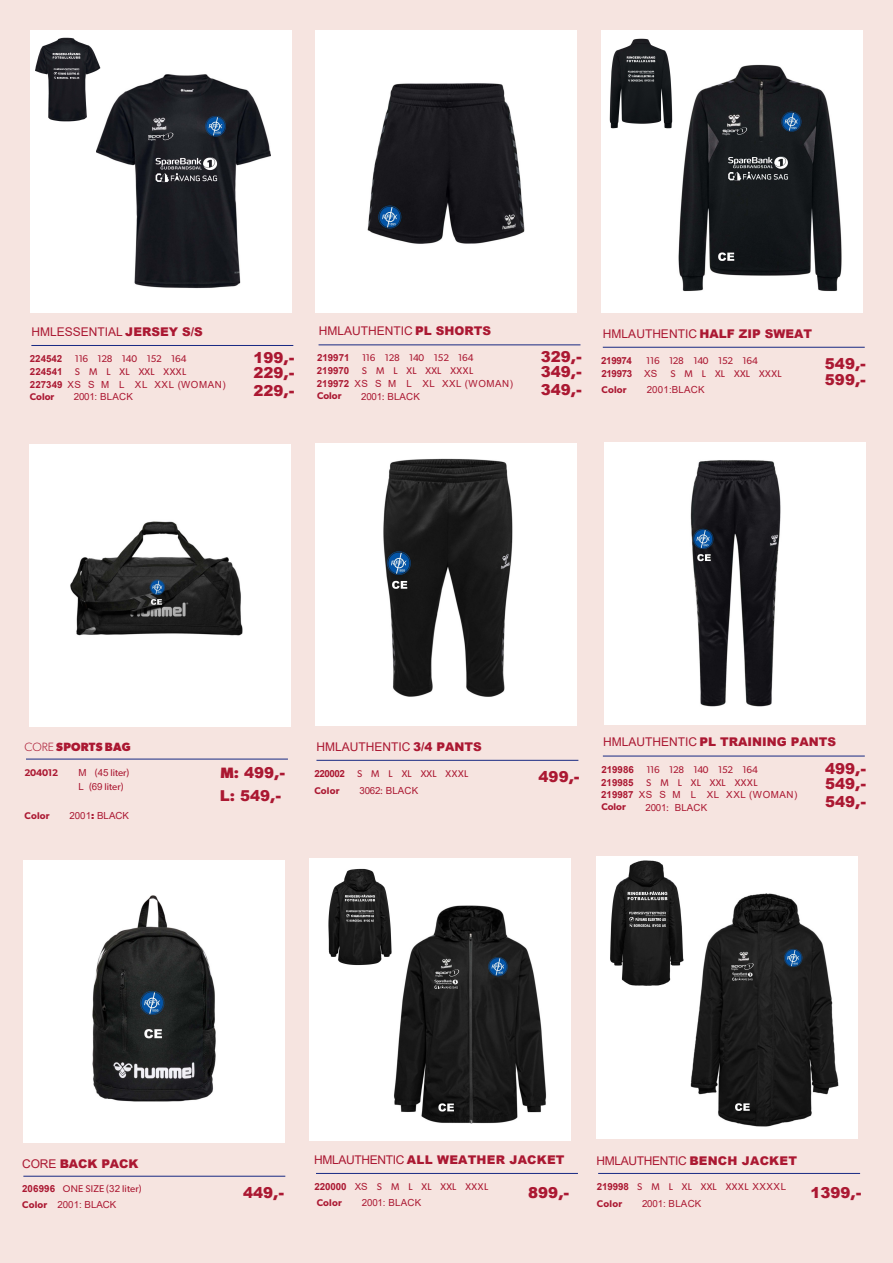
<style>
.page{position:relative;width:893px;height:1263px;background:#f6e4e0}
.page>*{position:absolute;margin:0;border:0;box-sizing:border-box;transform-origin:0 0}
.t1{font:900 15px/15px "Arial";color:#ab1832}
.t2{font:700 15px "Gibson";color:#ab1832}
.t3{font:12px "Arial";color:#ab1832}
.t4{font:900 12px "Arial";color:#ab1832}
.t5{font:900 12px "Arial";letter-spacing:.02em;color:#ab1832}
.t6{font:12px "Arial";letter-spacing:-.03em;color:#ab1832}
.t7{font:700 12px "Gibson";letter-spacing:.02em;color:#ab1832}
.t8{font:9.75px/16.6px "Gibson";letter-spacing:.04em;color:#ab1832}
.t9{font:9.75px "Arial";letter-spacing:.06em;color:#ab1832}
.t10{font:9.75px "Gibson";letter-spacing:-.025em;color:#ab1832}
.t11{font:700 9.75px "Arial";color:#ab1832}
.t12{font:9.75px "Arial";color:#ab1832}
.t13{font:9.75px/13.8px "Gibson";letter-spacing:.015em;color:#ab1832}
.t14{font:9.75px "Arial";letter-spacing:.025em;color:#ab1832}
.t15{font:600 9.75px "Gibson";color:#ab1832}
.s1{font-weight:900}
.s2{font-weight:700}
.s3{font-family:"Gibson";font-weight:700}
.s4{font-family:"Gibson"}
.s5{font-weight:400}
.s6{font-style:inherit}
.s7{font-weight:300}
.s8{font-family:"Arial"}
.s9{font-family:"Arial";font-weight:900}
.s10{font-family:"Arial";font-weight:700}
.s11{font-weight:600}
</style>
<div class="page">
<div style="left:30px;top:30px;width:262px;height:283px;background:#fff"></div>
<div style="left:315px;top:30px;width:262px;height:283px;background:#fff"></div>
<div style="left:601px;top:30px;width:262px;height:283px;background:#fff"></div>
<hr style="left:603px;top:347px;width:262px;height:1px;background:#172983">
<hr style="left:31px;top:345px;width:262px;height:1px;background:#172983">
<hr style="left:319px;top:345px;width:261px;height:1px;background:#172983">
<div style="left:604px;top:442px;width:262px;height:282px;background:#fff"></div>
<hr style="left:603px;top:756px;width:262px;height:1px;background:#172983">
<div style="left:315px;top:443px;width:262px;height:283px;background:#fff"></div>
<hr style="left:316px;top:760px;width:262px;height:1px;background:#172983">
<div style="left:596px;top:856px;width:262px;height:283px;background:#fff"></div>
<hr style="left:598px;top:1173px;width:262px;height:1px;background:#172983">
<div style="left:309px;top:858px;width:262px;height:283px;background:#fff"></div>
<hr style="left:316px;top:1173px;width:262px;height:1px;background:#172983">
<div style="left:29px;top:444px;width:262px;height:282px;background:#fff"></div>
<hr style="left:26px;top:759px;width:262px;height:1px;background:#172983">
<div style="left:23px;top:860px;width:262px;height:282px;background:#fff"></div>
<hr style="left:23px;top:1176px;width:262px;height:1px;background:#172983">
<img style="left:97px;top:74px;width:173px;height:215px">
<img style="left:35px;top:37px;width:66px;height:90px">
<img style="left:367px;top:83px;width:158px;height:161px">
<img style="left:678px;top:64px;width:164px;height:227px">
<img style="left:609px;top:38px;width:64px;height:91px">
<img style="left:690px;top:460px;width:91px;height:247px">
<img style="left:383px;top:458px;width:130px;height:239px">
<img style="left:394px;top:905px;width:153px;height:219px">
<img style="left:328px;top:868px;width:68px;height:99px">
<img style="left:690px;top:893px;width:149px;height:234px">
<img style="left:610px;top:860px;width:85px;height:132px">
<img style="left:70px;top:521px;width:173px;height:115px">
<img style="left:92px;top:895px;width:124px;height:207px">
<p class="t3" style="left:32px;top:323px;width:173px">HMLESSENTIAL <span class="s1">JERSEY S/S</span></p>
<p class="t11" style="left:30px;top:352px;width:34px">224542</p>
<p class="t10" style="left:75px;top:353px;width:113px">116 128 140 152 164</p>
<p class="t11" style="left:30px;top:365px;width:34px">224541</p>
<p class="t8" style="left:75px;top:363px;width:113px">S M L XL XXL XXXL</p>
<p class="t9" style="left:30px;top:378px;width:197px"><span class="s2">227349</span> XS S M L XL XXL (WOMAN)</p>
<p class="t15" style="left:30px;top:391px;width:26px">Color</p>
<p class="t12" style="left:74px;top:390px;width:60px">2001: BLACK</p>
<h1 class="t1" style="left:254px;top:350px;width:43px">199<span class="s3">,-<br></span>229<span class="s3">,-</span></h1>
<h1 class="t1" style="left:254px;top:382px;width:43px">229<span class="s3">,-</span></h1>
<p class="t3" style="left:319px;top:323px;width:174px">HMLAUTHENTIC <span class="s1">PL SHORTS</span></p>
<p class="t11" style="left:317px;top:351px;width:34px">219971</p>
<p class="t10" style="left:362px;top:352px;width:113px">116 128 140 152 164</p>
<p class="t11" style="left:317px;top:364px;width:34px">219970</p>
<p class="t8" style="left:362px;top:363px;width:113px">S M L XL XXL XXXL</p>
<p class="t9" style="left:317px;top:377px;width:198px"><span class="s2">219972</span> XS S M L XL XXL (WOMAN)</p>
<p class="t15" style="left:317px;top:390px;width:26px">Color</p>
<p class="t12" style="left:361px;top:390px;width:60px">2001<span class="s4">:</span> BLACK</p>
<h1 class="t1" style="left:541px;top:349px;width:43px">329<span class="s3">,-<br></span>349<span class="s3">,-</span></h1>
<h1 class="t1" style="left:541px;top:382px;width:43px">349<span class="s3">,-</span></h1>
<p class="t3" style="left:603px;top:325px;width:211px">HMLAUTHENTIC <span class="s1">HALF ZIP SWEAT</span></p>
<p class="t11" style="left:601px;top:353px;width:32px">219974</p>
<p class="t10" style="left:646px;top:354px;width:113px">116 128 140 152 164</p>
<p class="t11" style="left:602px;top:367px;width:57px">219973 <span class="s5">XS</span></p>
<p class="t8" style="left:670px;top:365px;width:113px">S M L XL XXL XXXL</p>
<p class="t15" style="left:602px;top:384px;width:27px">Color</p>
<p class="t12" style="left:647px;top:383px;width:59px">2001<span class="s6">:</span>BLACK</p>
<h1 class="t1" style="left:825px;top:355px;width:43px;line-height:16.2px">549<span class="s3">,-<br></span>599<span class="s3">,-</span></h1>
<p class="t7" style="left:24px;top:740px;width:108px"><span class="s7">CORE</span> SPORTS BAG</p>
<p class="t15" style="left:24px;top:767px;width:35px">204012</p>
<p class="t13" style="left:78px;top:765px;width:52px"><span class="s8">M</span> (<span class="s8">45</span> liter)<br><span class="s8">L</span> (<span class="s8">69</span> liter)</p>
<p class="t15" style="left:24px;top:810px;width:27px">Color</p>
<p class="t12" style="left:69px;top:809px;width:61px">2001<span class="s1">:</span> BLACK</p>
<h1 class="t2" style="left:220px;top:764px;width:66px">M: <span class="s9">499</span>,-</h1>
<h1 class="t1" style="left:220px;top:787px;width:63px">L<span class="s3">:</span> 549<span class="s3">,-</span></h1>
<p class="t3" style="left:317px;top:738px;width:167px">HMLAUTHENTIC <span class="s1">3/4 PANTS</span></p>
<p class="t8" style="left:314px;top:765px;width:155px"><span class="s10">220002</span> S M L XL XXL XXXL<br><span class="s11">Color</span></p>
<p class="t14" style="left:359px;top:784px;width:60px">3062<span class="s4">:</span> BLACK</p>
<h1 class="t1" style="left:539px;top:769px;width:43px">499<span class="s3">,-</span></h1>
<p class="t4" style="left:603px;top:733px;width:235px"><span class="s5">HMLAUTHENTIC</span> PL TRAINING PANTS</p>
<p class="t11" style="left:601px;top:762px;width:34px">219986</p>
<p class="t10" style="left:646px;top:763px;width:113px">116 128 140 152 164</p>
<p class="t11" style="left:601px;top:775px;width:34px">219985</p>
<p class="t8" style="left:646px;top:774px;width:113px">S M L XL XXL XXXL</p>
<p class="t9" style="left:601px;top:788px;width:198px"><span class="s2">219987</span> XS S M L XL XXL (WOMAN)</p>
<p class="t15" style="left:601px;top:801px;width:26px">Color</p>
<p class="t14" style="left:646px;top:801px;width:63px">2001<span class="s4">:</span> BLACK</p>
<h1 class="t1" style="left:825px;top:761px;width:43px">499<span class="s3">,-<br></span>549<span class="s3">,-</span></h1>
<h1 class="t1" style="left:825px;top:793px;width:43px">549<span class="s3">,-</span></h1>
<p class="t4" style="left:22px;top:1155px;width:118px"><span class="s5">CORE</span> BACK PACK</p>
<p class="t13" style="left:22px;top:1180px;width:121px;line-height:16px"><span class="s10">20</span><span class="s10">6996</span> ONE SIZE (<span class="s8">32</span> liter)<br><span class="s11">Color</span></p>
<p class="t12" style="left:57px;top:1198px;width:61px">2001<span class="s6">:</span> BLACK</p>
<h1 class="t1" style="left:243px;top:1185px;width:43px">449<span class="s3">,-</span></h1>
<p class="t5" style="left:314px;top:1151px;width:252px"><span class="s5">HMLAUTHENTIC</span> ALL WEATHER JACKET</p>
<p class="t8" style="left:314px;top:1178px;width:175px;line-height:16.2px"><span class="s10">220000</span> <span class="s8">XS</span> S M L XL XXL XXXL<br><span class="s11">Color</span></p>
<h1 class="t1" style="left:528px;top:1185px;width:43px">899<span class="s3">,-</span></h1>
<p class="t14" style="left:362px;top:1196px;width:61px">2001: BLACK</p>
<p class="t6" style="left:597px;top:1152px;width:202px">HMLAUTHENTIC <span class="s1">BENCH JACKET</span></p>
<p class="t8" style="left:597px;top:1178px;width:191px"><span class="s10">219998</span> S M L XL XXL XXXL <span class="s8">XXXXL<br></span><span class="s11">Color</span></p>
<p class="t14" style="left:642px;top:1197px;width:61px">2001: BLACK</p>
<h1 class="t1" style="left:810px;top:1185px;width:53px">1399<span class="s3">,-</span></h1>
</div>
